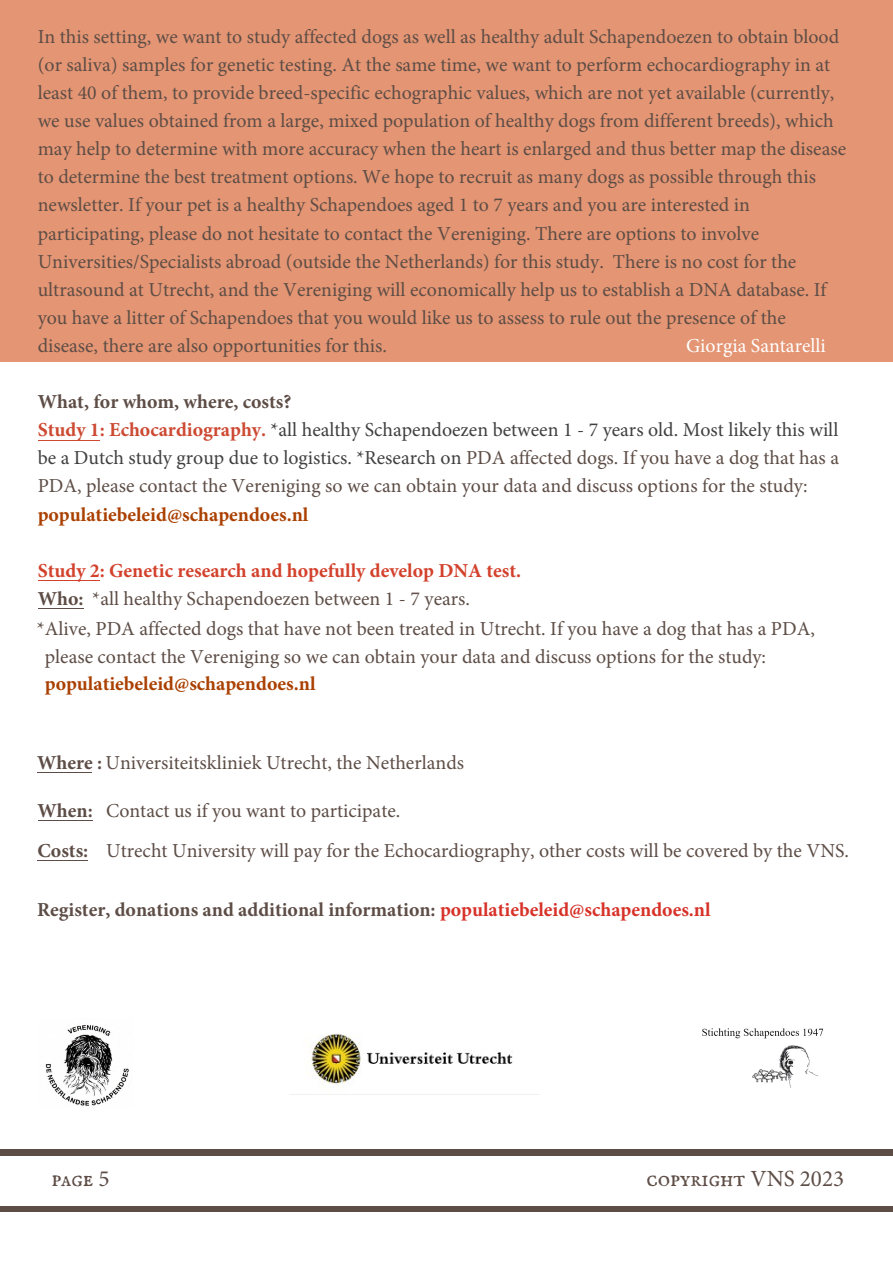
<style>
.page{position:relative;width:893px;height:1264px;background:#fff}
.page>*{position:absolute;margin:0;border:0;box-sizing:border-box;transform-origin:0 0}
.t1{font:23.1px "IM FELL English SC";color:#5d4d46}
.t2{font:19.8px/28px "Minion Pro";color:#5d4d46}
.t3{font:700 19.8px/28px "Minion Pro";color:#d3412c}
.t4{font:700 19.8px "Minion Pro";color:#5d4d46}
.t5{font:700 19.8px "Minion Pro";color:#aa4000}
.t6{font:19.8px "Minion Pro";color:#fff}
.s1{font-weight:700}
.s2{font-weight:700;color:#cd4932}
.s3{color:#404040}
.s4{color:#5d4d46}
.s5{font-weight:400;color:#5d4d46}
.s6{color:#d73128}
.s7{font-family:"Minion Pro"}
</style>
<div class="page">
<div style="left:0;top:1149px;width:892px;height:6px;background:#5d4d46"></div>
<div style="left:0;top:1205px;width:892px;height:6px;background:#5d4d46"></div>
<div style="left:0;top:0;width:892px;height:361px;background:#e49573"></div>
<img style="left:702px;top:1028px;width:121px;height:60px">
<img style="left:45px;top:1025px;width:84px;height:81px">
<img style="left:307px;top:1034px;width:206px;height:51px">
<hr style="left:38px;top:440px;width:61px;height:1px;background:#cd4932">
<hr style="left:38px;top:580px;width:61px;height:1px;background:#d3412c">
<hr style="left:38px;top:608px;width:45px;height:1px;background:#5d4d46">
<hr style="left:37px;top:772px;width:55px;height:1px;background:#5d4d46">
<hr style="left:38px;top:820px;width:55px;height:1px;background:#5d4d46">
<hr style="left:38px;top:860px;width:50px;height:1px;background:#5d4d46">
<p class="t2" style="left:38px;top:23px;width:809px">In this setting, we want to study affected dogs as well as healthy adult Schapendoezen to obtain blood (or saliva) samples for genetic testing. At the same time, we want to perform echocardiography in at least 40 of them, to provide breed-specific echographic values, which are not yet available (currently, we use values obtained from a large, mixed population of healthy dogs from different breeds), which may help to determine with more accuracy when the heart is enlarged and thus better map the disease to determine the best treatment options. We hope to recruit as many dogs as possible through this newsletter. If your pet is a healthy Schapendoes aged 1 to 7 years and you are interested in participating, please do not hesitate to contact the Vereniging. There are options to involve Universities/Specialists abroad (outside the Netherlands) for this study. There is no cost for the ultrasound at Utrecht, and the Vereniging will economically help us to establish a DNA database. If you have a litter of Schapendoes that you would like us to assess to rule out the presence of the disease, there are also opportunities for this.</p>
<p class="t6" style="left:686px;top:332px;width:141px">Giorgia Santarelli</p>
<p class="t2" style="left:38px;top:388px;width:802px"><span class="s1">What, for whom, where, costs?<br></span><span class="s2">Study 1: Echocardiography.</span> <span class="s3">*all healthy Schapendoezen between 1 - 7 years old. Most likely this will be a Dutch study group due to logistics. *Research on</span> PDA affected dogs. If you have a dog that has a PDA, please contact the Vereniging so we can obtain your data and discuss options for the study:</p>
<p class="t5" style="left:38px;top:500px;width:272px">populatiebeleid@schapendoes.nl</p>
<p class="t3" style="left:38px;top:556px;width:485px">Study 2: Genetic research and hopefully develop DNA test.<br><span class="s4">Who:</span> <span class="s5">*all healthy Schapendoezen between 1 - 7 years.</span></p>
<p class="t2" style="left:45px;top:614px;width:771px;text-indent:-8px">*Alive, PDA affected dogs that have not been treated in Utrecht. If you have a dog that has a PDA, please contact the Vereniging so we can obtain your data and discuss options for the study:</p>
<p class="t5" style="left:45px;top:670px;width:272px">populatiebeleid@schapendoes.nl</p>
<p class="t2" style="left:37px;top:748px;width:428px"><span class="s1">Where</span> Universiteitskliniek Utrecht, the Netherlands</p>
<p class="t4" style="left:97px;top:748px;width:7px">:</p>
<p class="t2" style="left:38px;top:791px;width:812px;line-height:39.6px"><span class="s1">When:</span> Contact us if you want to participate.<br><span class="s1">Costs:</span> Utrecht University will pay for the Echocardiography, other costs will be covered by the VNS.</p>
<p class="t4" style="left:37px;top:895px;width:675px">Register, donations and additional information: <span class="s6">populatiebeleid@schapendoes.nl</span></p>
<p class="t1" style="left:51px;top:1165px;width:60px">page <span class="s7">5</span></p>
<p class="t1" style="left:646px;top:1164px;width:199px">copyright <span class="s7">VNS 2023</span></p>
</div>
